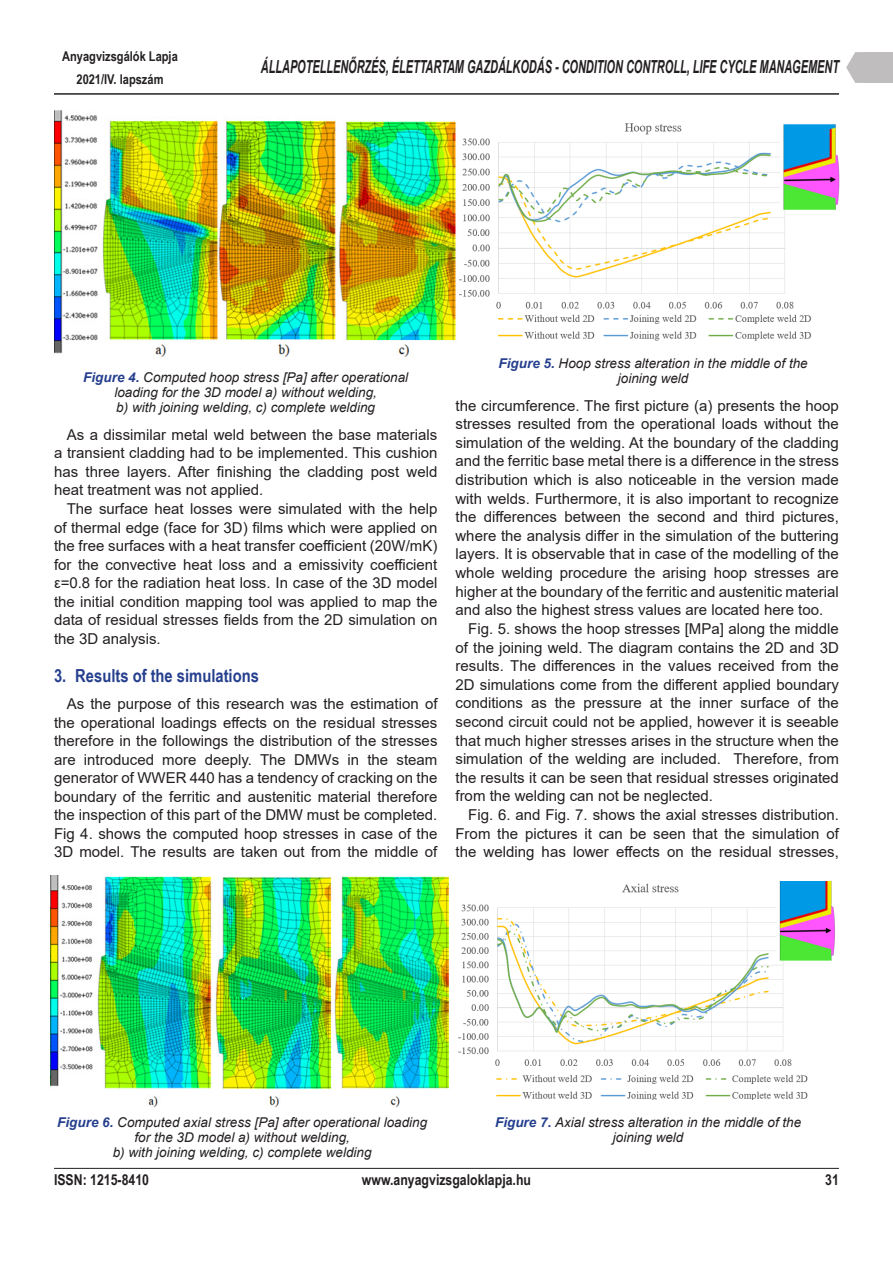
<style>
.page{position:relative;width:893px;height:1263px;background:#fff}
.page>*{position:absolute;margin:0;border:0;box-sizing:border-box;transform-origin:0 0}
.t1{font:italic 700 18px "Arial Narrow";color:#231f20;scale:.74 1}
.t2{font:700 18px "Arial Narrow";color:#253f8e}
.AVI_UJ_normal_angol{font:15px/18.6px "Arial";color:#231f20;text-align:justify}
.t3{font:700 15px "Arial Narrow";color:#231f20}
.t4{font:italic 13.5px/15px "Arial";color:#231f20;text-align:center}
.t5{font:700 13.5px/22.5px "Arial Narrow";color:#231f20;text-align:center}
.s1{font-weight:700;color:#253f8e}
</style>
<div class="page">
<hr style="left:54px;top:1168px;width:785px;height:1px;background:#231f20">
<svg style="left:846px;top:52px;width:18px;height:31px"></svg>
<div style="left:864px;top:52px;width:29px;height:31px;background:#bfbdbd"></div>
<hr style="left:54px;top:94px;width:785px;height:1px;background:#231f20">
<img style="left:54px;top:110px;width:403px;height:248px">
<img style="left:459px;top:123px;width:381px;height:217px">
<img style="left:51px;top:875px;width:398px;height:232px">
<img style="left:458px;top:882px;width:377px;height:218px">
<p class="t5" style="left:62px;top:45px;width:117px">Anyagvizsgálók Lapja<br>2021/IV. lapszám</p>
<p class="t1" style="left:261px;top:53px;width:783px">ÁLLAPOTELLENŐRZÉS, ÉLETTARTAM GAZDÁLKODÁS - CONDITION CONTROLL, LIFE CYCLE MANAGEMENT</p>
<p class="t4" style="left:83px;top:370px;width:326px"><span class="s1">Figure 4.</span> Computed hoop stress [Pa] after operational loading for the 3D model a) without welding,<br>b) with joining welding, c) complete welding</p>
<p class="AVI_UJ_normal_angol" style="left:54px;top:425px;width:385px;text-indent:13px">As a dissimilar metal weld between the base materials a transient cladding had to be implemented. This cushion has three layers. After finishing the cladding post weld heat treatment was not applied.</p>
<p class="AVI_UJ_normal_angol" style="left:54px;top:499px;width:385px;text-indent:13px">The surface heat losses were simulated with the help of thermal edge (face for 3D) films which were applied on the free surfaces with a heat transfer coefficient (20W/mK) for the convective heat loss and a emissivity coefficient ε=0.8 for the radiation heat loss. In case of the 3D model the initial condition mapping tool was applied to map the data of residual stresses fields from the 2D simulation on the 3D analysis.</p>
<p class="t2" style="left:54px;top:662px;width:206px">3. Results of the simulations</p>
<p class="AVI_UJ_normal_angol" style="left:54px;top:694px;width:385px;text-indent:13px">As the purpose of this research was the estimation of the operational loadings effects on the residual stresses therefore in the followings the distribution of the stresses are introduced more deeply. The DMWs in the steam generator of WWER 440 has a tendency of cracking on the boundary of the ferritic and austenitic material therefore the inspection of this part of the DMW must be completed.<br>Fig 4. shows the computed hoop stresses in case of the 3D model. The results are taken out from the middle of</p>
<p class="t4" style="left:499px;top:356px;width:311px"><span class="s1">Figure 5.</span> Hoop stress alteration in the middle of the joining weld</p>
<p class="AVI_UJ_normal_angol" style="left:455px;top:396px;width:385px">the circumference. The first picture (a) presents the hoop stresses resulted from the operational loads without the simulation of the welding. At the boundary of the cladding and the ferritic base metal there is a difference in the stress distribution which is also noticeable in the version made with welds. Furthermore, it is also important to recognize the differences between the second and third pictures, where the analysis differ in the simulation of the buttering layers. It is observable that in case of the modelling of the whole welding procedure the arising hoop stresses are higher at the boundary of the ferritic and austenitic material and also the highest stress values are located here too.</p>
<p class="AVI_UJ_normal_angol" style="left:455px;top:619px;width:385px;text-indent:13px">Fig. 5. shows the hoop stresses [MPa] along the middle of the joining weld. The diagram contains the 2D and 3D results. The differences in the values received from the 2D simulations come from the different applied boundary conditions as the pressure at the inner surface of the second circuit could not be applied, however it is seeable that much higher stresses arises in the structure when the simulation of the welding are included. Therefore, from the results it can be seen that residual stresses originated from the welding can not be neglected.</p>
<p class="AVI_UJ_normal_angol" style="left:455px;top:805px;width:385px;text-indent:13px">Fig. 6. and Fig. 7. shows the axial stresses distribution.<br>From the pictures it can be seen that the simulation of the welding has lower effects on the residual stresses,</p>
<p class="t4" style="left:57px;top:1114px;width:371px"><span class="s1">Figure 6.</span> Computed axial stress [Pa] after operational loading for the 3D model a) without welding,<br>b) with joining welding, c) complete welding</p>
<p class="t4" style="left:495px;top:1115px;width:308px"><span class="s1">Figure 7.</span> Axial stress alteration in the middle of the joining weld</p>
<p class="t3" style="left:54px;top:1168px;width:97px">ISSN: 1215-8410</p>
<p class="t3" style="left:362px;top:1168px;width:171px">www.anyagvizsgaloklapja.hu</p>
<p class="t3" style="left:825px;top:1168px;width:15px">31</p>
</div>
